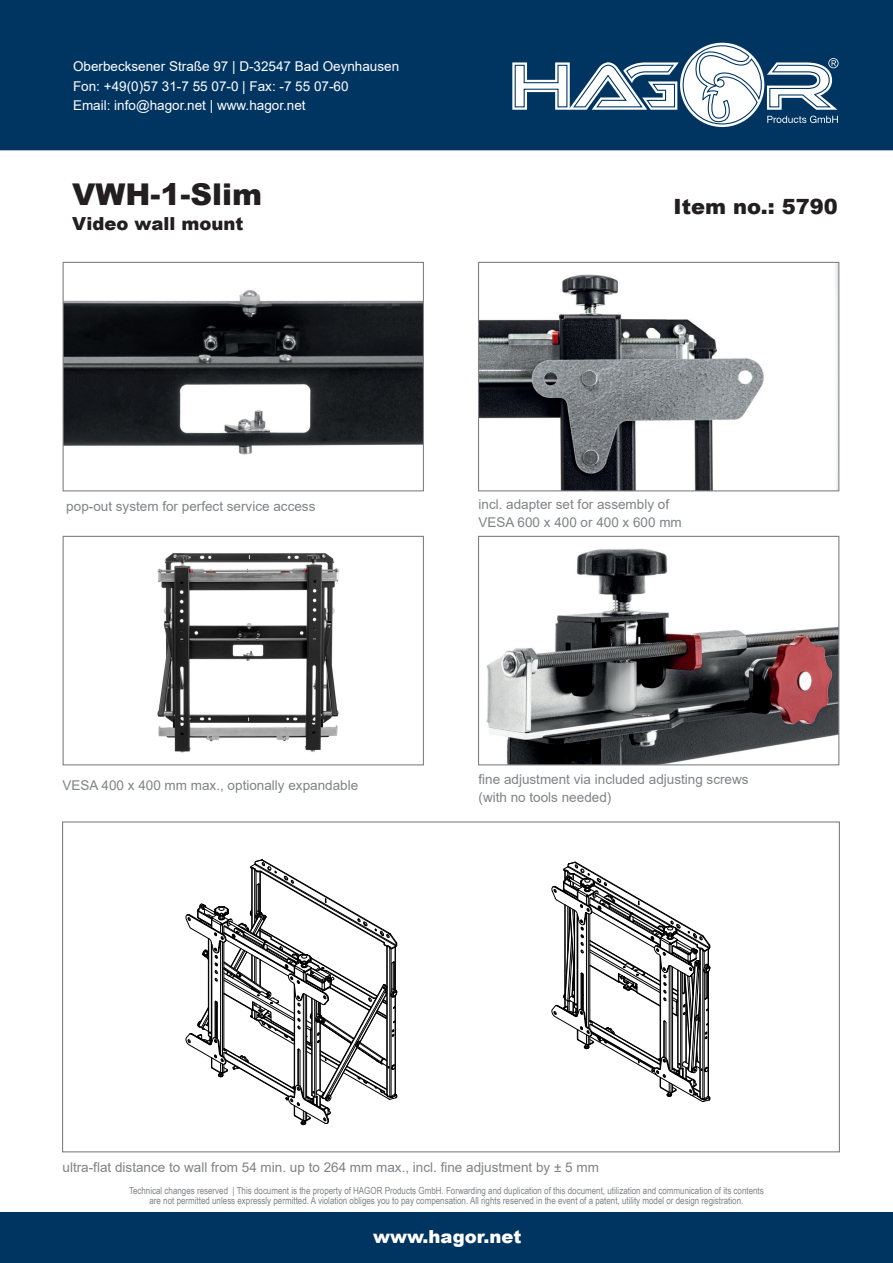
<style>
.page{position:relative;width:893px;height:1263px;background:#fff}
.page>*{position:absolute;margin:0;border:0;box-sizing:border-box;transform-origin:0 0}
.t1{font:900 30px "Arial";color:#231f20}
.t2{font:900 21px "Arial";color:#231f20}
.t3{font:900 18px "Arial";color:#231f20}
.t4{font:900 18px "Arial";color:#fff}
.t5{font:13.5px/18px "Arial";color:#808285}
.t6{font:13.5px/19.5px "Arial";color:#fff}
.t7{font:9.75px/10.5px "Arial Narrow";color:#808285;text-align:center}
</style>
<div class="page">
<img style="left:157px;top:553px;width:183px;height:200px">
<div style="left:63px;top:536px;width:361px;height:229px;border:1px solid #808285"></div>
<img style="left:65px;top:290px;width:357px;height:165px">
<div style="left:63px;top:262px;width:361px;height:229px;border:1px solid #808285"></div>
<img style="left:480px;top:264px;width:357px;height:225px">
<div style="left:478px;top:262px;width:361px;height:229px;border:1px solid #808285"></div>
<img style="left:486px;top:548px;width:351px;height:215px">
<div style="left:478px;top:536px;width:361px;height:229px;border:1px solid #808285"></div>
<svg style="left:185px;top:859px;width:213px;height:267px"></svg>
<svg style="left:551px;top:861px;width:160px;height:242px"></svg>
<div style="left:0;top:1213px;width:893px;height:50px;background:#003562"></div>
<div style="left:0;top:0;width:893px;height:150px;background:#003562"></div>
<svg style="left:502px;top:39px;width:358px;height:93px"></svg>
<h3 class="t6" style="left:73px;top:57px;width:328px">Oberbecksener Straße 97 | D-32547 Bad Oeynhausen<br>Fon: +49(0)57 31-7 55 07-0 | Fax: -7 55 07-60<br>Email: info@hagor.net | www.hagor.net</h3>
<h1 class="t1" style="left:72px;top:172px;width:191px">VWH-1-Slim</h1>
<h3 class="t3" style="left:72px;top:211px;width:173px">Video wall mount</h3>
<h2 class="t2" style="left:673px;top:191px;width:166px">Item no.: 5790</h2>
<h3 class="t5" style="left:66px;top:497px;width:251px">pop-out system for perfect service access</h3>
<h3 class="t5" style="left:478px;top:495px;width:205px">incl. adapter set for assembly of<br>VESA 600 x 400 or 400 x 600 mm</h3>
<h3 class="t5" style="left:63px;top:776px;width:297px">VESA 400 x 400 mm max., optionally expandable</h3>
<h3 class="t5" style="left:478px;top:770px;width:272px">fine adjustment via included adjusting screws (with no tools needed)</h3>
<h3 class="t5" style="left:63px;top:1158px;width:538px">ultra-flat distance to wall from 54 min. up to 264 mm max., incl. fine adjustment by ± 5 mm</h3>
<p class="t7" style="left:129px;top:1184px;width:636px">Technical changes reserved | This document is the property of HAGOR Products GmbH. Forwarding and duplication of this document, utilization and communication of its contents are not permitted unless expressly permitted. A violation obliges you to pay compensation. All rights reserved in the event of a patent, utility model or design registration.</p>
<h3 class="t4" style="left:373px;top:1223px;width:150px">www.hagor.net</h3>
</div>
